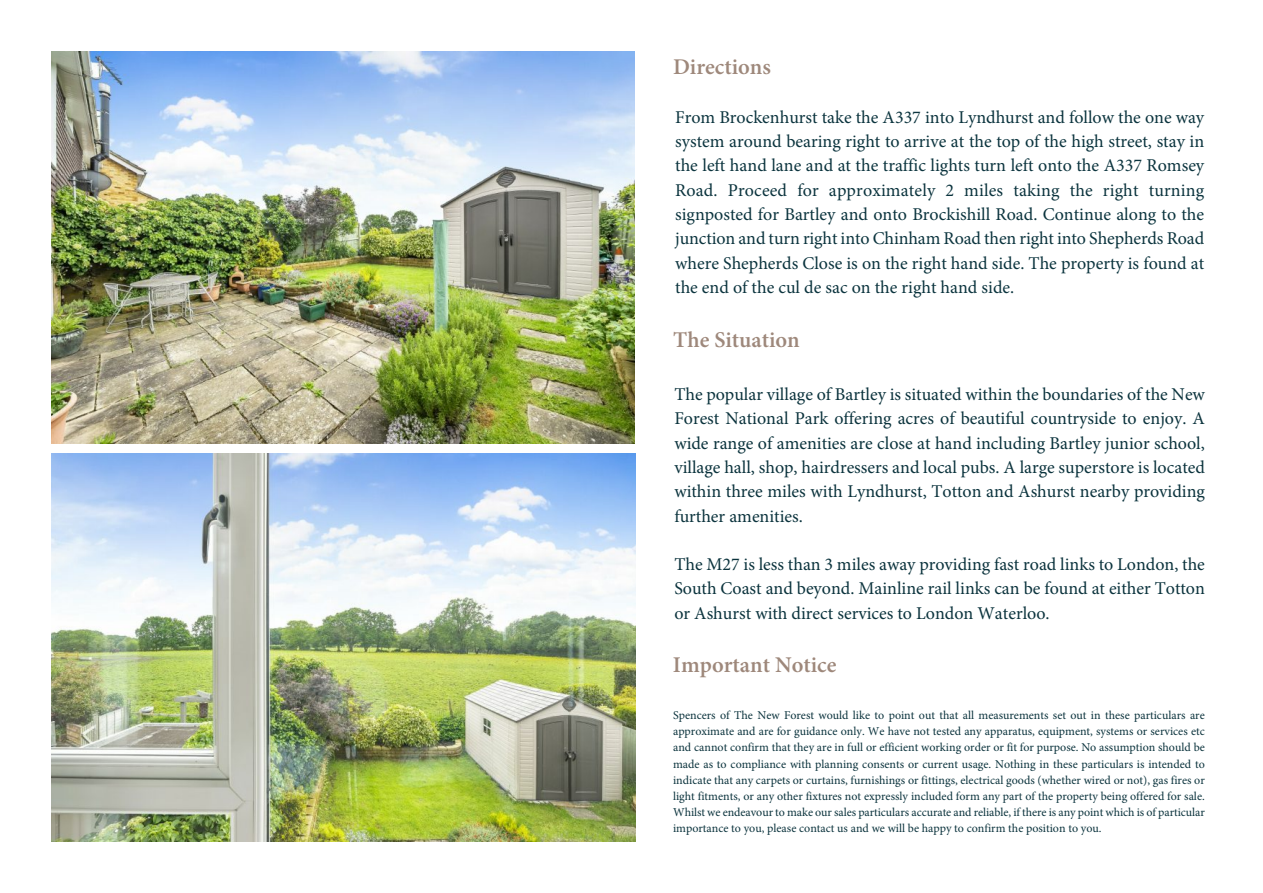
<style>
.page{position:relative;width:1263px;height:893px;background:#fff}
.page>*{position:absolute;margin:0;border:0;box-sizing:border-box;transform-origin:0 0}
.t1{font:600 22.5px "Minion Pro";color:#9e887b}
.t2{font:18px/24.3px "Minion Pro";color:#0b333d;text-align:justify}
.t3{font:18px/24.3px "Minion Pro";color:#0b343e;text-align:justify}
.t4{font:12px/16.2px "Minion Pro";color:#0b333d;text-align:justify}
</style>
<div class="page">
<img style="left:51px;top:51px;width:583px;height:392px">
<img style="left:51px;top:453px;width:584px;height:389px">
<h1 class="t1" style="left:673px;top:58px;width:99px">Directions</h1>
<p class="t3" style="left:675px;top:107px;width:530px">From Brockenhurst take the A337 into Lyndhurst and follow the one way system around bearing right to arrive at the top of the high street, stay in the left hand lane and at the traffic lights turn left onto the A337 Romsey Road. Proceed for approximately 2 miles taking the right turning signposted for Bartley and onto Brockishill Road. Continue along to the junction and turn right into Chinham Road then right into Shepherds Road where Shepherds Close is on the right hand side. The property is found at the end of the cul de sac on the right hand side.</p>
<h1 class="t1" style="left:673px;top:331px;width:128px">The Situation</h1>
<p class="t2" style="left:674px;top:384px;width:532px">The popular village of Bartley is situated within the boundaries of the New Forest National Park offering acres of beautiful countryside to enjoy. A wide range of amenities are close at hand including Bartley junior school, village hall, shop, hairdressers and local pubs. A large superstore is located within three miles with Lyndhurst, Totton and Ashurst nearby providing further amenities.</p>
<h2 class="t2" style="left:674px;top:554px;width:532px">The M27 is less than 3 miles away providing fast road links to London, the South Coast and beyond. Mainline rail links can be found at either Totton or Ashurst with direct services to London Waterloo.</h2>
<h1 class="t1" style="left:673px;top:655px;width:165px">Important Notice</h1>
<p class="t4" style="left:673px;top:708px;width:533px">Spencers of The New Forest would like to point out that all measurements set out in these particulars are approximate and are for guidance only. We have not tested any apparatus, equipment, systems or services etc and cannot confirm that they are in full or efficient working order or fit for purpose. No assumption should be made as to compliance with planning consents or current usage. Nothing in these particulars is intended to indicate that any carpets or curtains, furnishings or fittings, electrical goods (whether wired or not), gas fires or light fitments, or any other fixtures not expressly included form any part of the property being offered for sale.<br>Whilst we endeavour to make our sales particulars accurate and reliable, if there is any point which is of particular importance to you, please contact us and we will be happy to confirm the position to you.</p>
</div>
